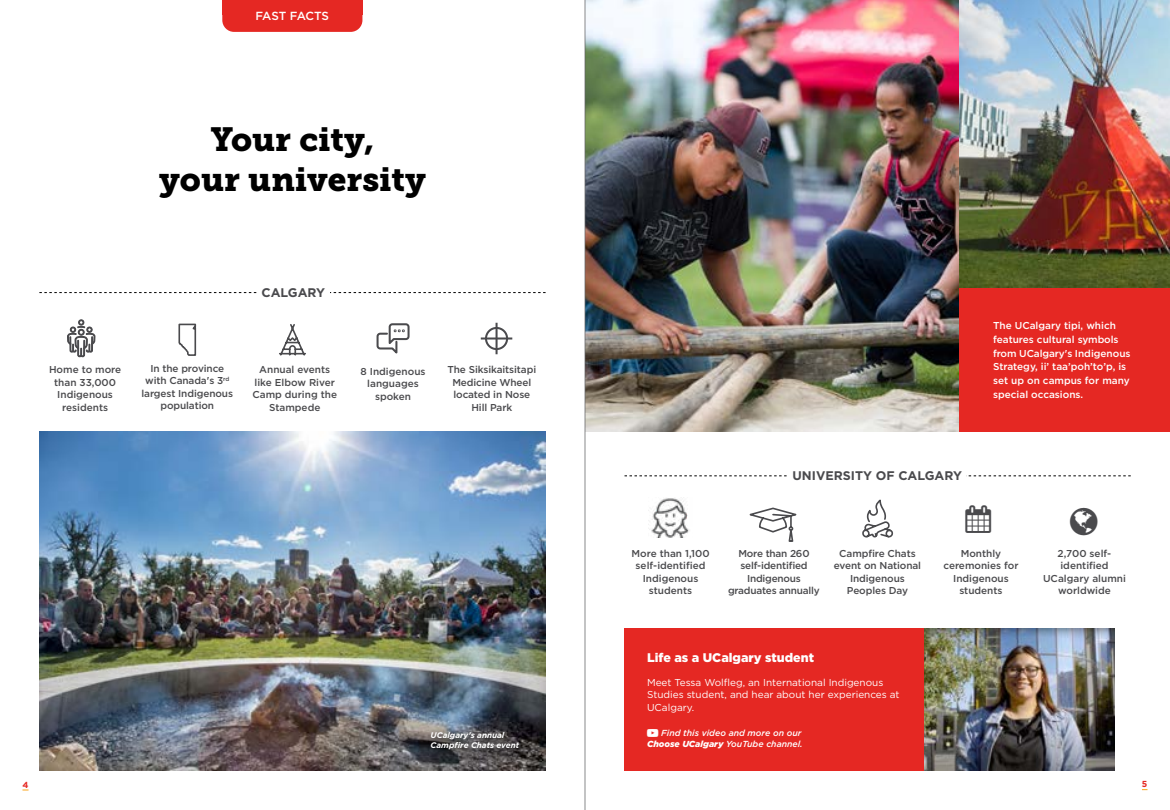
<style>
.page{position:relative;width:1170px;height:810px;background:#fff}
.page>*{position:absolute;margin:0;border:0;box-sizing:border-box;transform-origin:0 0}
.t1{font:33.25px/39.9px "Museo Slab 900";color:#000;text-align:center}
.t2{font:700 12.5px "Gotham";color:#4a4a4d}
.t3{font:900 12.5px "Gotham";color:#fff}
.t4{font:500 11.75px "Gotham";letter-spacing:-.015em;color:#fff}
.t5{font:500 10px/12.5px "Gotham";letter-spacing:-.01em;color:#4a4a4d;text-align:center}
.t6{font:500 10px/13.8px "Gotham";color:#fff}
.t7{font:10px/12.5px "Gotham";color:#fff}
.t8{font:italic 500 8.75px/11.2px "Gotham";color:#fff;text-align:right}
.t9{font:700 8.75px "Gotham";color:#e52823}
.t10{font:italic 700 8.12px/9.8px "Gotham";color:#fff}
.s1{font-weight:900}
</style>
<div class="page">
<img style="left:39px;top:522px;width:507px;height:248px">
<div style="left:222px;top:0;width:140px;height:32px;background:#e52823"></div>
<svg style="left:39px;top:292px;width:507px;height:230px"></svg>
<img style="left:586px;top:0;width:373px;height:432px">
<svg style="left:625px;top:476px;width:506px;height:1px"></svg>
<div style="left:789px;top:466px;width:177px;height:19px;background:#fff"></div>
<svg style="left:749px;top:507px;width:48px;height:35px"></svg>
<svg style="left:862px;top:500px;width:32px;height:38px"></svg>
<img style="left:648px;top:498px;width:42px;height:39px">
<img style="left:924px;top:628px;width:191px;height:143px">
<div style="left:625px;top:628px;width:299px;height:143px;background:#e52823"></div>
<hr style="left:585px;top:0;width:1px;height:810px;background:#636466">
<div style="left:959px;top:287px;width:211px;height:145px;background:#e52823"></div>
<img style="left:959px;top:0;width:211px;height:287px">
<div style="left:428px;top:729px;width:100px;height:31px;background:#000;opacity:.84"></div>
<p class="t4" style="left:256px;top:9px;width:75px">FAST FACTS</p>
<h1 class="t1" style="left:159px;top:120px;width:268px">Your city,<br>your university</h1>
<p class="t2" style="left:262px;top:284px;width:65px">CALGARY</p>
<p class="t5" style="left:142px;top:362px;width:93px">In the province with Canada's 3<sup>rd </sup>largest Indigenous population</p>
<p class="t5" style="left:49px;top:364px;width:74px">Home to more than 33,000<br>Indigenous residents</p>
<p class="t5" style="left:252px;top:364px;width:86px">Annual events like Elbow River<br>Camp during the<br>Stampede</p>
<p class="t5" style="left:447px;top:364px;width:90px">The Siksikaitsitapi<br>Medicine Wheel located in Nose<br>Hill Park</p>
<p class="t5" style="left:361px;top:365px;width:66px">8 Indigenous languages spoken</p>
<p class="t10" style="left:431px;top:731px;width:90px">UCalgary's annual<br>Campfire Chats event</p>
<p class="t2" style="left:793px;top:468px;width:171px">UNIVERSITY OF CALGARY</p>
<p class="t6" style="left:993px;top:319px;width:139px">The UCalgary tipi, which features cultural symbols from UCalgary's Indigenous<br>Strategy, ii’ taa’poh’to’p, is set up on campus for many special occasions.</p>
<p class="t5" style="left:631px;top:547px;width:80px">More than 1,100 self-identified<br>Indigenous students</p>
<p class="t5" style="left:728px;top:547px;width:93px">More than 260 self-identified<br>Indigenous graduates annually</p>
<p class="t5" style="left:834px;top:547px;width:89px">Campfire Chats event on National<br>Indigenous<br>Peoples Day</p>
<p class="t5" style="left:1043px;top:547px;width:84px">2,700 self&shy;identified<br>UCalgary alumni worldwide</p>
<p class="t5" style="left:943px;top:547px;width:77px">Monthly ceremonies for<br>Indigenous students</p>
<p class="t3" style="left:647px;top:649px;width:169px">Life as a UCalgary student</p>
<p class="t7" style="left:647px;top:676px;width:254px">Meet Tessa Wolfleg, an International Indigenous<br>Studies student, and hear about her experiences at<br>UCalgary.</p>
<p class="t8" style="left:647px;top:727px;width:157px">Find this video and more on our<br><span class="s1">Choose UCalgary</span> YouTube channel.</p>
<p class="t9" style="left:22px;top:779px;width:8px">4</p>
<p class="t9" style="left:1142px;top:778px;width:7px">5</p>
</div>
